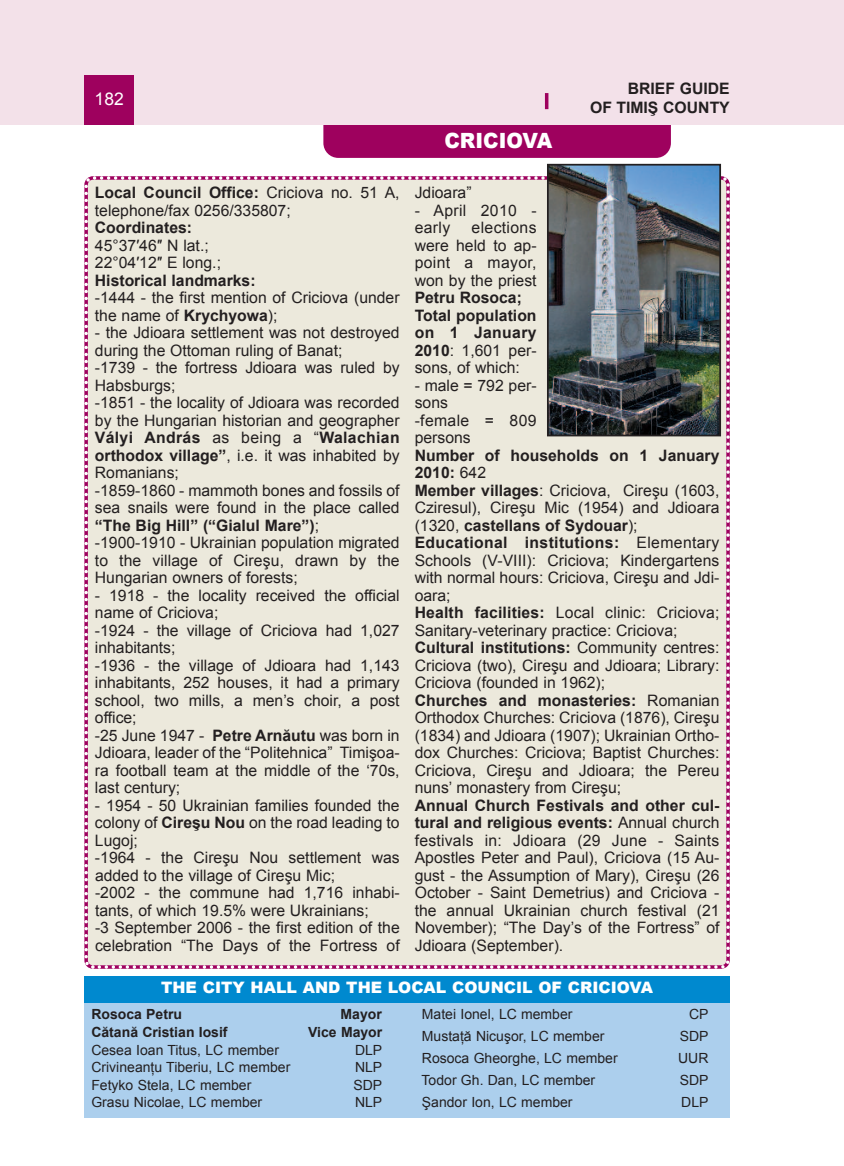
<style>
.page{position:relative;width:844px;height:1166px;background:#fff}
.page>*{position:absolute;margin:0;border:0;box-sizing:border-box;transform-origin:0 0}
.t1{font:900 21px "Arial";color:#fff;scale:.95 1}
.t2{font:17.5px "Arial";color:#fff}
.t3{font:15.75px/17.5px "Arial";color:#231f20}
.t4{font:700 15.75px/17.5px "Arial";color:#231f20;text-align:right}
.t5{font:900 15.75px "Arial";color:#fff}
.t6{font:15.75px/17.5px "Arial";letter-spacing:.02em;color:#231f20}
.t7{font:14px "Arial";color:#231f20}
.t8{font:700 14px "Arial";color:#231f20}
.s1{font-weight:700}
.s2{font-weight:400}
</style>
<div class="page">
<div style="left:323px;top:94px;width:347px;height:64px;background:#9e015e;border-radius:15px"></div>
<div style="left:0;top:1px;width:843px;height:124px;background:#f3e1e9"></div>
<div style="left:84px;top:75px;width:50px;height:50px;background:#9e015e"></div>
<hr style="left:545px;top:93px;width:3px;height:16px;background:#9e015e">
<div style="left:84px;top:1002px;width:645px;height:115px;background:#accfed"></div>
<div style="left:84px;top:975px;width:645px;height:27px;background:#0089cf"></div>
<div style="left:84px;top:174px;width:646px;height:795px;background:#ece9dc"></div>
<svg style="left:91px;top:965px;width:4px;height:4px"></svg>
<img style="left:550px;top:167px;width:167px;height:266px">
<div style="left:547px;top:164px;width:173px;height:272px;border:2px solid #231f20"></div>
<p class="t2" style="left:95px;top:89px;width:31px">182</p>
<p class="t4" style="left:590px;top:79px;width:141px;line-height:18.9px">BRIEF GUIDE<br>OF TIMIŞ COUNTY</p>
<h1 class="t1" style="left:444px;top:125px;width:115px">CRICIOVA</h1>
<p class="t3" style="left:95px;top:184px;width:306px"><span class="s1">Local Council Office:</span> Criciova no. 51 A, telephone/fax 0256/335807;</p>
<p class="t4" style="left:95px;top:219px;width:99px">Coordinates:</p>
<p class="t3" style="left:95px;top:236px;width:128px">45°37′46″ N lat.;<br>22°04′12″ E long.;</p>
<p class="t4" style="left:95px;top:271px;width:162px">Historical landmarks:</p>
<p class="t3" style="left:95px;top:289px;width:306px">-1444 - the first mention of Criciova (under the name of <span class="s1">Krychyowa</span>);</p>
<p class="t3" style="left:95px;top:324px;width:306px">- the Jdioara settlement was not destroyed during the Ottoman ruling of Banat;<br>-1739 - the fortress Jdioara was ruled by Habsburgs;<br>-1851 - the locality of Jdioara was recorded by the Hungarian historian and geographer <span class="s1">Vályi András</span> as being a “<span class="s1">Walachian orthodox village”</span>, i.e. it was inhabited by Romanians;<br>-1859-1860 - mammoth bones and fossils of sea snails were found in the place called <span class="s1">“The Big Hill” (“Gialul Mare”)</span>; -1900-1910 - Ukrainian population migrated to the village of Cireşu, drawn by the Hungarian owners of forests;</p>
<p class="t3" style="left:95px;top:586px;width:306px">- 1918 - the locality received the official name of Criciova;<br>-1924 - the village of Criciova had 1,027 inhabitants;<br>-1936 - the village of Jdioara had 1,143 inhabitants, 252 houses, it had a primary school, two mills, a men’s choir, a post office;<br>-25 June 1947 - <span class="s1">Petre Arnăutu</span> was born in<br>Jdioara, leader of the “Politehnica” Timişoa&shy;ra football team at the middle of the ‘70s, last century;</p>
<p class="t3" style="left:95px;top:796px;width:306px">- 1954 - 50 Ukrainian families founded the colony of <span class="s1">Cireşu Nou</span> on the road leading to Lugoj;<br>-1964 - the Cireşu Nou settlement was added to the village of Cireşu Mic;<br>-2002 - the commune had 1,716 inhabi&shy;tants, of which 19.5% were Ukrainians;<br>-3 September 2006 - the first edition of the celebration “The Days of the Fortress of</p>
<p class="t3" style="left:414px;top:184px;width:58px">Jdioara”</p>
<p class="t6" style="left:414px;top:201px;width:123px">- April 2010 - early</p>
<p class="t3" style="left:414px;top:219px;width:123px;text-align:justify;text-indent:57px">elections were held to ap&shy;point a mayor, won by the priest</p>
<p class="t4" style="left:414px;top:289px;width:123px;text-align:left">Petru Rosoca;<br>Total population on 1 January<br>2010<span class="s2">: 1,601 per&shy;sons, of which:</span></p>
<p class="t3" style="left:414px;top:376px;width:123px">- male = 792 per&shy;sons<br>-female = 809 persons</p>
<p class="t3" style="left:414px;top:446px;width:306px"><span class="s1">Number of households on 1 January 2010:</span> 642<br><span class="s1">Member villages</span>: Criciova, Cireşu (1603, Cziresul), Cireşu Mic (1954) and Jdioara (1320, <span class="s1">castellans of Sydouar</span>); <span class="s1">Educational institutions:</span> Elementary Schools (V-VIII): Criciova; Kindergartens with normal hours: Criciova, Cireşu and Jdi&shy;oara;<br><span class="s1">Health facilities:</span> Local clinic: Criciova; Sanitary-veterinary practice: Criciova; <span class="s1">Cultural institutions:</span> Community centres:<br>Criciova (two), Cireşu and Jdioara; Library:<br>Criciova (founded in 1962);<br><span class="s1">Churches and monasteries:</span> Romanian Orthodox Churches: Criciova (1876), Cireşu (1834) and Jdioara (1907); Ukrainian Ortho&shy;dox Churches: Criciova; Baptist Churches:<br>Criciova, Cireşu and Jdioara; the Pereu nuns’ monastery from Cireşu;</p>
<p class="t3" style="left:414px;top:796px;width:306px;text-align:justify"><span class="s1">Annual Church Festivals and other cul&shy;tural and religious events:</span> Annual church festivals in: Jdioara (29 June - Saints Apostles Peter and Paul), Criciova (15 Au&shy;gust - the Assumption of Mary), Cireşu (26<br>October - Saint Demetrius) and Criciova - the annual Ukrainian church festival (21<br>November); “The Day’s of the Fortress” of Jdioara (September).</p>
<p class="t5" style="left:161px;top:976px;width:493px">THE CITY HALL AND THE LOCAL COUNCIL OF CRICIOVA</p>
<p class="t8" style="left:91px;top:1006px;width:92px">Rosoca Petru</p>
<p class="t8" style="left:340px;top:1006px;width:43px">Mayor</p>
<p class="t8" style="left:91px;top:1024px;width:138px">Cătană Cristian Iosif</p>
<p class="t8" style="left:308px;top:1024px;width:76px">Vice Mayor</p>
<p class="t7" style="left:91px;top:1042px;width:189px">Cesea Ioan Titus, LC member</p>
<p class="t7" style="left:355px;top:1042px;width:29px">DLP</p>
<p class="t7" style="left:91px;top:1059px;width:200px">Crivineanţu Tiberiu, LC member</p>
<p class="t7" style="left:355px;top:1059px;width:29px">NLP</p>
<p class="t7" style="left:91px;top:1077px;width:161px">Fetyko Stela, LC member</p>
<p class="t7" style="left:353px;top:1077px;width:30px">SDP</p>
<p class="t7" style="left:91px;top:1094px;width:172px">Grasu Nicolae, LC member</p>
<p class="t7" style="left:355px;top:1094px;width:29px">NLP</p>
<p class="t7" style="left:422px;top:1006px;width:152px">Matei Ionel, LC member</p>
<p class="t7" style="left:688px;top:1006px;width:21px">CP</p>
<p class="t7" style="left:422px;top:1028px;width:184px">Mustaţă Nicuşor, LC member</p>
<p class="t7" style="left:679px;top:1028px;width:30px">SDP</p>
<p class="t7" style="left:422px;top:1050px;width:197px">Rosoca Gheorghe, LC member</p>
<p class="t7" style="left:678px;top:1050px;width:32px">UUR</p>
<p class="t7" style="left:421px;top:1072px;width:175px">Todor Gh. Dan, LC member</p>
<p class="t7" style="left:679px;top:1072px;width:30px">SDP</p>
<p class="t7" style="left:422px;top:1094px;width:152px">Şandor Ion, LC member</p>
<p class="t7" style="left:681px;top:1094px;width:29px">DLP</p>
</div>
